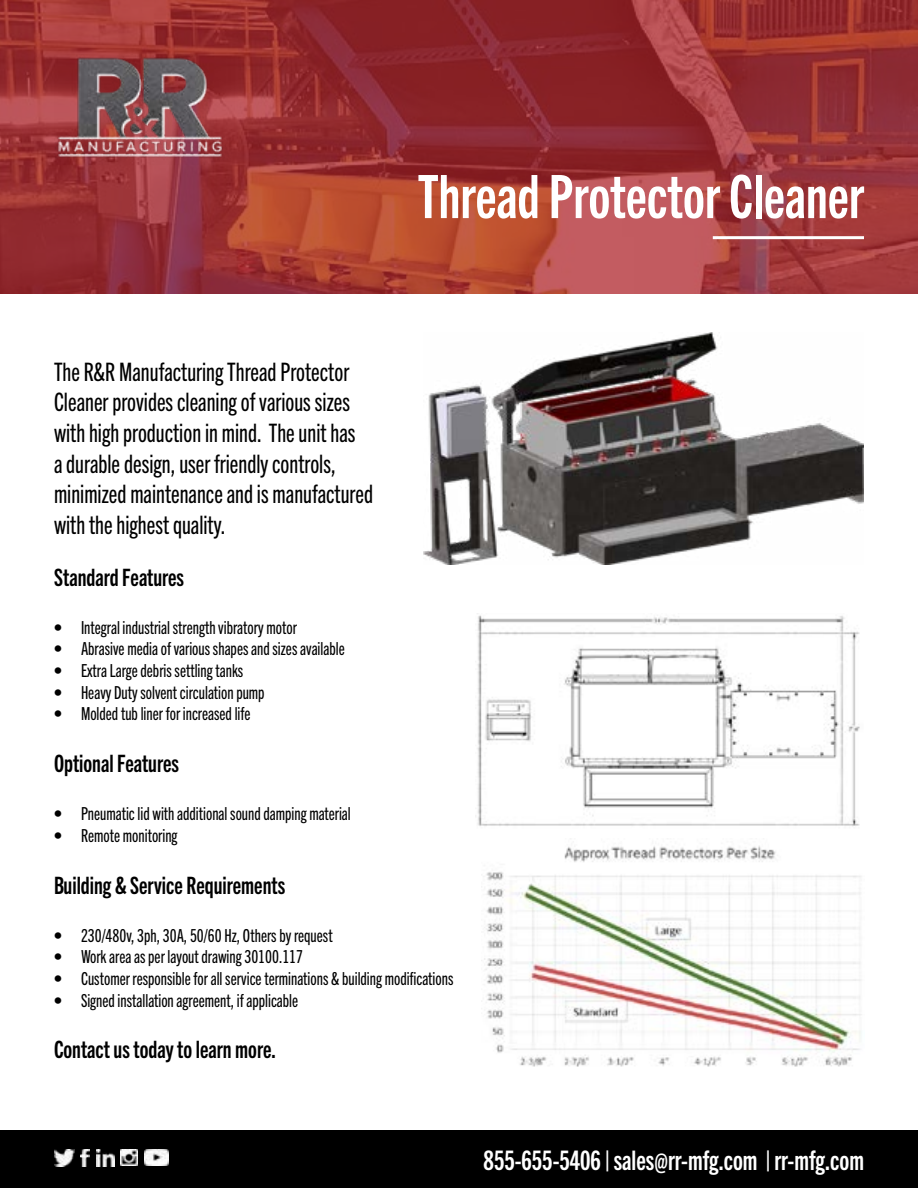
<style>
.page{position:relative;width:918px;height:1188px;background:#fff}
.page>*{position:absolute;margin:0;border:0;box-sizing:border-box;transform-origin:0 0}
.t1{font:60px "Trade Gothic Next LT Pro Bd Cm";color:#fff}
.t2{font:27px "Trade Gothic Next LT Pro Bd Cm";color:#fff}
.t3{font:25.5px/30.6px "Trade Gothic Next LT Pro Cm";color:#000}
.t4{font:24px "Trade Gothic Next LT Pro Bd Cm";color:#000}
.t5{font:18px "Trade Gothic Next LT Pro Cm";color:#000}
</style>
<div class="page">
<div style="left:0;top:1130px;width:918px;height:58px;background:#000"></div>
<img style="left:481px;top:846px;width:381px;height:221px">
<img style="left:423px;top:333px;width:441px;height:232px">
<img style="left:477px;top:613px;width:383px;height:213px">
<svg style="left:0;top:0;width:918px;height:294px;background:#9d3636"></svg>
<hr style="left:713px;top:236px;width:151px;height:3px;background:#fff">
<img style="left:54px;top:54px;width:181px;height:110px">
<img style="left:144px;top:1149px;width:24px;height:17px">
<img style="left:81px;top:1149px;width:9px;height:17px">
<img style="left:96px;top:1149px;width:18px;height:17px">
<img style="left:55px;top:1149px;width:20px;height:17px">
<img style="left:121px;top:1149px;width:17px;height:17px">
<h1 class="t1" style="left:418px;top:156px;width:448px">Thread Protector Cleaner</h1>
<p class="t3" style="left:54px;top:355px;width:321px">The R&amp;R Manufacturing Thread Protector Cleaner provides cleaning of various sizes with high production in mind. The unit has<br>a durable design, user friendly controls, minimized maintenance and is manufactured with the highest quality.</p>
<h3 class="t4" style="left:54px;top:561px;width:132px">Standard Features</h3>
<p class="t5" style="left:54px;top:615px;width:244px">• Integral industrial strength vibratory motor</p>
<p class="t5" style="left:54px;top:637px;width:292px">• Abrasive media of various shapes and sizes available</p>
<p class="t5" style="left:54px;top:658px;width:191px">• Extra Large debris settling tanks</p>
<p class="t5" style="left:54px;top:680px;width:212px">• Heavy Duty solvent circulation pump</p>
<p class="t5" style="left:54px;top:702px;width:198px">• Molded tub liner for increased life</p>
<h3 class="t4" style="left:54px;top:747px;width:127px">Optional Features</h3>
<p class="t5" style="left:54px;top:802px;width:298px">• Pneumatic lid with additional sound damping material</p>
<p class="t5" style="left:54px;top:823px;width:125px">• Remote monitoring</p>
<h3 class="t4" style="left:54px;top:869px;width:233px">Building &amp; Service Requirements</h3>
<p class="t5" style="left:54px;top:923px;width:280px">• 230/480v, 3ph, 30A, 50/60 Hz, Others by request</p>
<p class="t5" style="left:54px;top:945px;width:251px">• Work area as per layout drawing 30100.117</p>
<p class="t5" style="left:54px;top:967px;width:401px">• Customer responsible for all service terminations &amp; building modifications</p>
<p class="t5" style="left:54px;top:988px;width:246px">• Signed installation agreement, if applicable</p>
<h3 class="t4" style="left:54px;top:1034px;width:224px">Contact us today to learn more.</h3>
<h2 class="t2" style="left:484px;top:1142px;width:382px">855-655-5406 | sales@rr-mfg.com | rr-mfg.com</h2>
</div>
